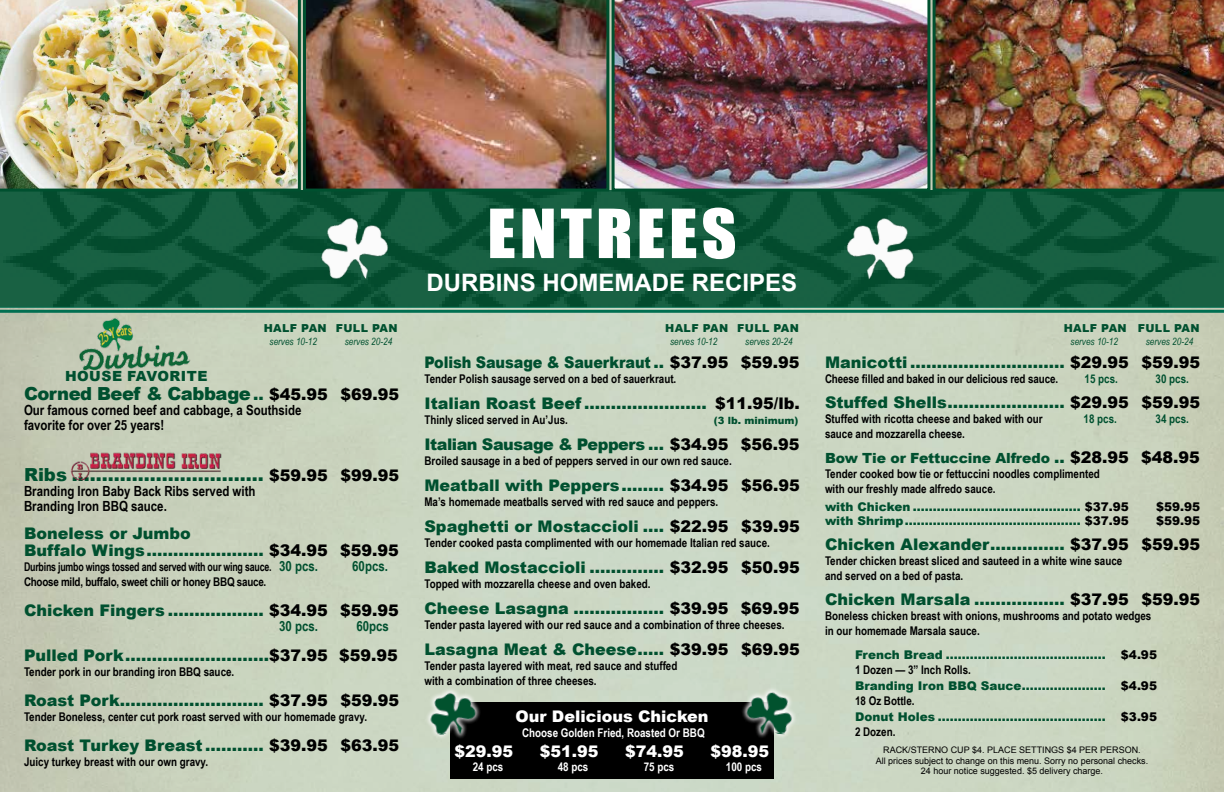
<style>
.page{position:relative;width:1224px;height:792px;background:#fff}
.page>*{position:absolute;margin:0;border:0;box-sizing:border-box;transform-origin:0 0}
.t1{font:62.6px "Impact";letter-spacing:.06em;color:#fff;scale:1.09 1}
.t2{font:700 24px "Arial";color:#fff}
.t3{font:900 18px "Arial";letter-spacing:-.03em;color:#00502f}
.t4{font:900 16px/17px "Arial";color:#00502f}
.t5{font:900 16px "Arial";color:#fff}
.t6{font:900 16px "Arial";color:#00502f;scale:.9 1}
.t7{font:900 16px "Arial";letter-spacing:-.03em;color:#00502f}
.t8{font:700 14px/15px "Arial Narrow";color:#000}
.t9{font:900 14px "Arial";letter-spacing:-.01em;color:#00502f}
.t10{font:700 14px "Arial Narrow";color:#00502f}
.t11{font:900 14px "Arial";letter-spacing:.035em;color:#00502f}
.t12{font:700 12px/15px "Arial Narrow";color:#000}
.t13{font:900 12px "Arial";color:#00502f}
.t14{font:700 12px "Arial Narrow";letter-spacing:-.02em;color:#000;scale:.9 1}
.t15{font:700 12px "Arial Narrow";color:#fff}
.t16{font:700 12px "Arial Narrow";letter-spacing:-.02em;color:#000}
.t17{font:900 12px "Arial";color:#000}
.t18{font:700 12px "Arial Narrow";color:#00502f}
.t19{font:900 11px "Arial";letter-spacing:.035em;color:#00502f}
.t20{font:italic 10px "Arial Narrow";color:#00502f}
.t21{font:900 10px "Arial";color:#00502f}
.t22{font:9px/11px "Arial";color:#000;text-align:center}
.s1{font-size:16px}
.s2{font-size:16px;color:#000}
.s3{color:#000}
.s4{font-size:14px;color:#00502f}
</style>
<div class="page">
<img style="left:0;top:0;width:1224px;height:792px">
<div style="left:450px;top:702px;width:324px;height:77px;background:#000"></div>
<img style="left:0;top:191px;width:1224px;height:116px">
<img style="left:313px;top:216px;width:80px;height:74px">
<img style="left:0;top:0;width:301px;height:192px">
<img style="left:303px;top:0;width:306px;height:192px">
<img style="left:612px;top:0;width:318px;height:192px">
<img style="left:933px;top:0;width:291px;height:192px">
<img style="left:841px;top:216px;width:80px;height:75px">
<hr style="left:0;top:307px;width:1224px;height:1px;background:#006f51">
<hr style="left:0;top:310px;width:1224px;height:3px;background:#006f51">
<img style="left:67px;top:452px;width:157px;height:30px">
<img style="left:78px;top:308px;width:112px;height:74px">
<svg style="left:421px;top:684px;width:65px;height:63px"></svg>
<img style="left:423px;top:688px;width:69px;height:49px">
<svg style="left:736px;top:683px;width:64px;height:64px"></svg>
<img style="left:730px;top:687px;width:68px;height:50px">
<p class="t19" style="left:264px;top:321px;width:135px">HALF PAN FULL PAN</p>
<p class="t20" style="left:270px;top:335px;width:49px">serves 10-12</p>
<p class="t20" style="left:345px;top:335px;width:49px">serves 20-24</p>
<p class="t11" style="left:65px;top:366px;width:144px">HOUSE FAVORITE</p>
<h3 class="t3" style="left:24px;top:381px;width:377px">Corned Beef &amp; Cabbage<span class="s1">..</span> <span class="s2">$45.95 $69.95</span></h3>
<p class="t8" style="left:24px;top:402px;width:279px">Our famous corned beef and cabbage, a Southside favorite for over 25 years!</p>
<h3 class="t3" style="left:24px;top:462px;width:377px">Ribs ................................ <span class="s2">$59.95 $99.95</span></h3>
<p class="t8" style="left:24px;top:483px;width:233px">Branding Iron Baby Back Ribs served with<br>Branding Iron BBQ sauce.</p>
<h3 class="t4" style="left:24px;top:525px;width:376px">Boneless or Jumbo<br>Buffalo Wings...................... <span class="s3">$34.95 $59.95</span></h3>
<p class="t14" style="left:24px;top:558px;width:328px">Durbins jumbo wings tossed and served with our wing sauce. <span class="s4">30 pcs.</span></p>
<p class="t10" style="left:352px;top:556px;width:37px">60pcs.</p>
<p class="t16" style="left:24px;top:573px;width:244px">Choose mild, buffalo, sweet chili or honey BBQ sauce.</p>
<h3 class="t4" style="left:24px;top:602px;width:376px">Chicken Fingers .................. <span class="s3">$34.95 $59.95</span></h3>
<p class="t10" style="left:279px;top:616px;width:40px">30 pcs.</p>
<p class="t10" style="left:356px;top:616px;width:34px">60pcs</p>
<h3 class="t4" style="left:24px;top:647px;width:375px">Pulled Pork...........................<span class="s3">$37.95 $59.95</span></h3>
<p class="t12" style="left:24px;top:664px;width:212px">Tender pork in our branding iron BBQ sauce.</p>
<h3 class="t4" style="left:24px;top:692px;width:377px">Roast Pork........................... <span class="s3">$37.95 $59.95</span></h3>
<p class="t12" style="left:24px;top:709px;width:345px">Tender Boneless, center cut pork roast served with our homemade gravy.</p>
<h3 class="t4" style="left:24px;top:737px;width:377px">Roast Turkey Breast ........... <span class="s3">$39.95 $63.95</span></h3>
<p class="t12" style="left:24px;top:754px;width:186px">Juicy turkey breast with our own gravy.</p>
<h1 class="t1" style="left:487px;top:195px;width:230px">ENTREES</h1>
<h2 class="t2" style="left:427px;top:266px;width:372px">DURBINS HOMEMADE RECIPES</h2>
<p class="t19" style="left:665px;top:320px;width:135px">HALF PAN FULL PAN</p>
<p class="t20" style="left:670px;top:334px;width:49px">serves 10-12</p>
<p class="t20" style="left:745px;top:334px;width:49px">serves 20-24</p>
<h3 class="t6" style="left:424px;top:351px;width:418px">Polish Sausage &amp; Sauerkraut .. <span class="s3">$37.95 $59.95</span></h3>
<p class="t12" style="left:424px;top:371px;width:253px">Tender Polish sausage served on a bed of sauerkraut.</p>
<h3 class="t4" style="left:424px;top:394px;width:377px">Italian Roast Beef ....................... <span class="s3">$11.95/lb.</span></h3>
<p class="t12" style="left:424px;top:412px;width:145px">Thinly sliced served in Au’Jus.</p>
<p class="t21" style="left:714px;top:413px;width:86px">(3 lb. minimum)</p>
<h3 class="t7" style="left:424px;top:433px;width:376px">Italian Sausage &amp; Peppers ... <span class="s3">$34.95 $56.95</span></h3>
<p class="t12" style="left:424px;top:453px;width:309px">Broiled sausage in a bed of peppers served in our own red sauce.</p>
<h3 class="t4" style="left:424px;top:476px;width:377px">Meatball with Peppers........ <span class="s3">$34.95 $56.95</span></h3>
<p class="t12" style="left:424px;top:494px;width:295px">Ma’s homemade meatballs served with red sauce and peppers.</p>
<h3 class="t4" style="left:424px;top:517px;width:377px">Spaghetti or Mostaccioli .... <span class="s3">$22.95 $39.95</span></h3>
<p class="t12" style="left:424px;top:535px;width:347px">Tender cooked pasta complimented with our homemade Italian red sauce.</p>
<h3 class="t4" style="left:424px;top:558px;width:377px">Baked Mostaccioli .............. <span class="s3">$32.95 $50.95</span></h3>
<p class="t12" style="left:424px;top:576px;width:228px">Topped with mozzarella cheese and oven baked.</p>
<h3 class="t4" style="left:424px;top:599px;width:376px">Cheese Lasagna ................. <span class="s3">$39.95 $69.95</span></h3>
<p class="t12" style="left:424px;top:617px;width:362px">Tender pasta layered with our red sauce and a combination of three cheeses.</p>
<h3 class="t4" style="left:424px;top:640px;width:377px">Lasagna Meat &amp; Cheese..... <span class="s3">$39.95 $69.95</span></h3>
<p class="t12" style="left:424px;top:658px;width:255px">Tender pasta layered with meat, red sauce and stuffed with a combination of three cheeses.</p>
<h3 class="t5" style="left:516px;top:705px;width:194px">Our Delicious Chicken</h3>
<p class="t15" style="left:522px;top:724px;width:184px">Choose Golden Fried, Roasted Or BBQ</p>
<h3 class="t5" style="left:455px;top:740px;width:60px">$29.95</h3>
<h3 class="t5" style="left:540px;top:740px;width:60px">$51.95</h3>
<h3 class="t5" style="left:625px;top:740px;width:60px">$74.95</h3>
<h3 class="t5" style="left:711px;top:740px;width:60px">$98.95</h3>
<p class="t15" style="left:473px;top:757px;width:32px">24 pcs</p>
<p class="t15" style="left:558px;top:757px;width:32px">48 pcs</p>
<p class="t15" style="left:644px;top:757px;width:32px">75 pcs</p>
<p class="t15" style="left:726px;top:757px;width:38px">100 pcs</p>
<p class="t19" style="left:1064px;top:320px;width:137px">HALF PAN FULL PAN</p>
<p class="t20" style="left:1071px;top:334px;width:49px">serves 10-12</p>
<p class="t20" style="left:1146px;top:334px;width:49px">serves 20-24</p>
<h3 class="t4" style="left:825px;top:353px;width:377px">Manicotti ............................. <span class="s3">$29.95 $59.95</span></h3>
<p class="t12" style="left:825px;top:370px;width:235px">Cheese filled and baked in our delicious red sauce.</p>
<p class="t18" style="left:1085px;top:369px;width:35px">15 pcs.</p>
<p class="t18" style="left:1156px;top:369px;width:35px">30 pcs.</p>
<h3 class="t4" style="left:825px;top:393px;width:377px">Stuffed Shells...................... <span class="s3">$29.95 $59.95</span></h3>
<p class="t12" style="left:825px;top:410px;width:219px">Stuffed with ricotta cheese and baked with our</p>
<p class="t18" style="left:1084px;top:409px;width:35px">18 pcs.</p>
<p class="t18" style="left:1156px;top:409px;width:35px">34 pcs.</p>
<p class="t12" style="left:825px;top:425px;width:142px">sauce and mozzarella cheese.</p>
<p class="t9" style="left:825px;top:448px;width:376px">Bow Tie or Fettuccine Alfredo <span class="s1">..</span> <span class="s2">$28.95 $48.95</span></p>
<p class="t12" style="left:825px;top:465px;width:276px">Tender cooked bow tie or fettuccini noodles complimented with our freshly made alfredo sauce.</p>
<p class="t13" style="left:825px;top:498px;width:305px">with Chicken .......................................... <span class="s3">$37.95</span></p>
<p class="t17" style="left:1156px;top:498px;width:46px">$59.95</p>
<p class="t13" style="left:825px;top:512px;width:305px">with Shrimp............................................ <span class="s3">$37.95</span></p>
<p class="t17" style="left:1156px;top:512px;width:46px">$59.95</p>
<h3 class="t4" style="left:825px;top:535px;width:377px">Chicken Alexander.............. <span class="s3">$37.95 $59.95</span></h3>
<p class="t12" style="left:825px;top:552px;width:299px">Tender chicken breast sliced and sauteed in a white wine sauce and served on a bed of pasta.</p>
<h3 class="t4" style="left:825px;top:590px;width:377px">Chicken Marsala ................. <span class="s3">$37.95 $59.95</span></h3>
<p class="t12" style="left:825px;top:607px;width:328px">Boneless chicken breast with onions, mushrooms and potato wedges in our homemade Marsala sauce.</p>
<p class="t13" style="left:855px;top:646px;width:252px">French Bread ........................................</p>
<p class="t17" style="left:1121px;top:646px;width:38px">$4.95</p>
<p class="t12" style="left:855px;top:662px;width:117px">1 Dozen — 3” Inch Rolls.</p>
<p class="t13" style="left:855px;top:677px;width:252px">Branding Iron BBQ Sauce.....................</p>
<p class="t17" style="left:1121px;top:677px;width:38px">$4.95</p>
<p class="t12" style="left:855px;top:693px;width:61px">18 Oz Bottle.</p>
<p class="t13" style="left:855px;top:708px;width:252px">Donut Holes ..........................................</p>
<p class="t17" style="left:1121px;top:708px;width:38px">$3.95</p>
<p class="t12" style="left:855px;top:724px;width:42px">2 Dozen.</p>
<p class="t22" style="left:876px;top:745px;width:274px">RACK/STERNO CUP $4. PLACE SETTINGS $4 PER PERSON.<br>All prices subject to change on this menu. Sorry no personal checks.</p>
<p class="t22" style="left:921px;top:766px;width:184px">24 hour notice suggested. $5 delivery charge.</p>
</div>
